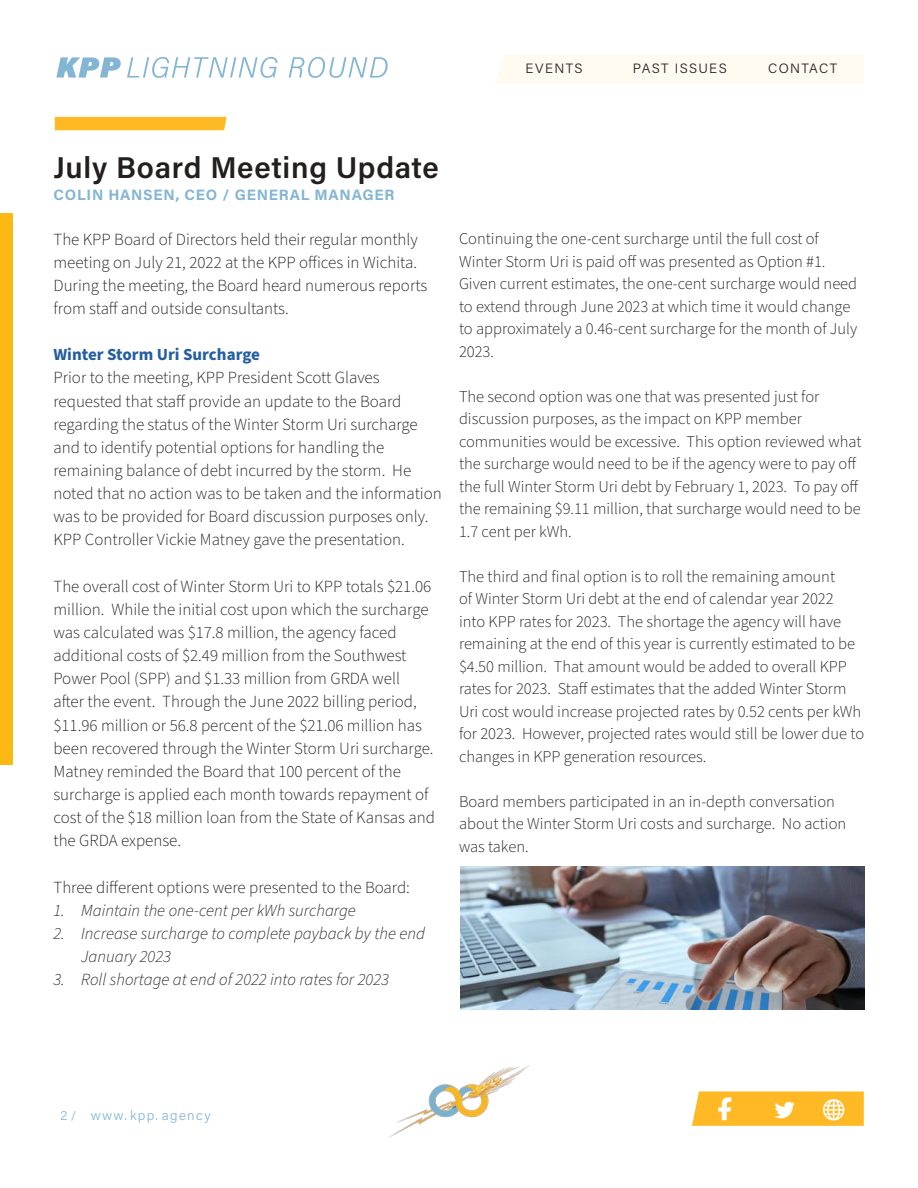
<style>
.page{position:relative;width:918px;height:1188px;background:#fff}
.page>*{position:absolute;margin:0;border:0;box-sizing:border-box;transform-origin:0 0}
.t1{font:600 30px "Acumin Pro";letter-spacing:.025em;color:#241f1f}
.t2{font:300 16.95px/23.1px "Source Sans Pro";color:#241f1f}
.t3{font:italic 300 16.95px/23.1px "Source Sans Pro";color:#241f1f}
.t4{font:700 16.95px "Source Sans Pro";color:#255fa0}
.t5{font:300 16.5px/22.5px "Source Sans Pro";color:#241f1f}
.t6{font:700 15px "Acumin Pro";letter-spacing:.045em;color:#83b5d4}
.t7{font:300 13.5px "Acumin Pro";letter-spacing:.105em;color:#241f1f}
.t8{font:300 13.5px "Acumin Pro";letter-spacing:.1em;color:#83b5d4}
.t9{font:300 12.75px "Acumin Pro";color:#83b5d4}
</style>
<div class="page">
<div style="left:0;top:213px;width:12px;height:552px;background:#fdb913"></div>
<div style="left:495px;top:54px;width:369px;height:30px;background:#fffbf0"></div>
<img style="left:389px;top:1065px;width:140px;height:72px">
<svg style="left:692px;top:1091px;width:172px;height:35px;background:#ffc242"></svg>
<svg style="left:56px;top:57px;width:65px;height:21px"></svg>
<svg style="left:127px;top:57px;width:151px;height:21px"></svg>
<svg style="left:289px;top:57px;width:99px;height:21px"></svg>
<div style="left:55px;top:117px;width:172px;height:13px;background:#ffb925"></div>
<img style="left:460px;top:867px;width:405px;height:143px">
<p class="t7" style="left:525px;top:59px;width:59px">EVENTS</p>
<p class="t7" style="left:633px;top:59px;width:95px">PAST ISSUES</p>
<p class="t7" style="left:768px;top:59px;width:71px">CONTACT</p>
<h1 class="t1" style="left:53px;top:147px;width:387px">July Board Meeting Update</h1>
<p class="t6" style="left:53px;top:184px;width:343px">COLIN HANSEN, CEO / GENERAL MANAGER</p>
<p class="t2" style="left:53px;top:228px;width:375px">The KPP Board of Directors held their regular monthly meeting on July 21, 2022 at the KPP offices in Wichita.<br>During the meeting, the Board heard numerous reports from staff and outside consultants.</p>
<p class="t4" style="left:53px;top:343px;width:208px">Winter Storm Uri Surcharge</p>
<p class="t2" style="left:53px;top:367px;width:390px">Prior to the meeting, KPP President Scott Glaves requested that staff provide an update to the Board regarding the status of the Winter Storm Uri surcharge and to identify potential options for handling the remaining balance of debt incurred by the storm. He noted that no action was to be taken and the information was to be provided for Board discussion purposes only.<br>KPP Controller Vickie Matney gave the presentation.</p>
<p class="t2" style="left:53px;top:575px;width:383px">The overall cost of Winter Storm Uri to KPP totals $21.06 million. While the initial cost upon which the surcharge was calculated was $17.8 million, the agency faced additional costs of $2.49 million from the Southwest Power Pool (SPP) and $1.33 million from GRDA well<br>after the event. Through the June 2022 billing period, $11.96 million or 56.8 percent of the $21.06 million has been recovered through the Winter Storm Uri surcharge.<br>Matney reminded the Board that 100 percent of the surcharge is applied each month towards repayment of cost of the $18 million loan from the State of Kansas and the GRDA expense.</p>
<p class="t2" style="left:53px;top:876px;width:358px">Three different options were presented to the Board:</p>
<p class="t3" style="left:53px;top:899px;width:304px">1. Maintain the one-cent per kWh surcharge</p>
<p class="t3" style="left:81px;top:922px;width:345px;text-indent:-28px">2. Increase surcharge to complete payback by the end<br>January 2023</p>
<p class="t3" style="left:53px;top:969px;width:337px">3. Roll shortage at end of 2022 into rates for 2023</p>
<p class="t5" style="left:459px;top:228px;width:400px">Continuing the one-cent surcharge until the full cost of Winter Storm Uri is paid off was presented as Option #1.<br>Given current estimates, the one-cent surcharge would need to extend through June 2023 at which time it would change to approximately a 0.46-cent surcharge for the month of July 2023.</p>
<p class="t5" style="left:459px;top:385px;width:404px">The second option was one that was presented just for discussion purposes, as the impact on KPP member communities would be excessive. This option reviewed what the surcharge would need to be if the agency were to pay off the full Winter Storm Uri debt by February 1, 2023. To pay off the remaining $9.11 million, that surcharge would need to be 1.7 cent per kWh.</p>
<p class="t5" style="left:459px;top:565px;width:407px">The third and final option is to roll the remaining amount<br>of Winter Storm Uri debt at the end of calendar year 2022<br>into KPP rates for 2023. The shortage the agency will have remaining at the end of this year is currently estimated to be $4.50 million. That amount would be added to overall KPP rates for 2023. Staff estimates that the added Winter Storm Uri cost would increase projected rates by 0.52 cents per kWh for 2023. However, projected rates would still be lower due to changes in KPP generation resources.</p>
<p class="t5" style="left:459px;top:790px;width:389px">Board members participated in an in-depth conversation about the Winter Storm Uri costs and surcharge. No action was taken.</p>
<p class="t9" style="left:60px;top:1106px;width:17px">2 /</p>
<p class="t8" style="left:91px;top:1106px;width:121px">www. kpp. agency</p>
</div>
